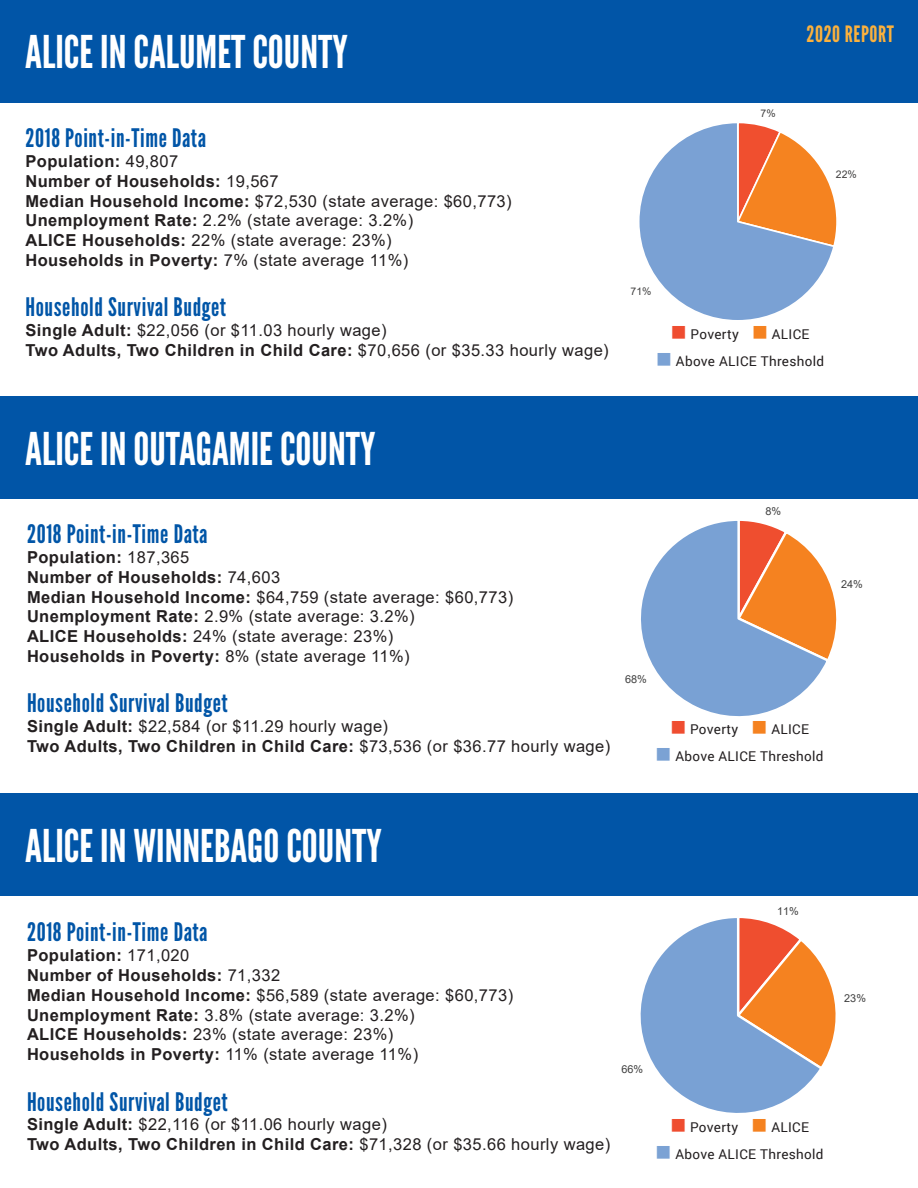
<style>
.page{position:relative;width:918px;height:1188px;background:#fff}
.page>*{position:absolute;margin:0;border:0;box-sizing:border-box;transform-origin:0 0}
.t1{font:45px "League Gothic";color:#fff}
.t2{font:25.5px "League Gothic";letter-spacing:.025em;color:#0155a7}
.t3{font:22.5px "League Gothic";letter-spacing:.025em;color:#fbb13d}
.t4{font:16.5px/19.8px "Arial";letter-spacing:.025em;color:#231f20}
.t5{font:700 16.5px/19.8px "Arial";letter-spacing:.025em;color:#231f20}
.t6{font:13.5px/27px "Roboto";letter-spacing:.025em;color:#231f20}
.t7{font:10.95px "Arial";letter-spacing:.005em;color:#404040}
.t8{font:10.5px "Arial";color:#414040}
.s1{font-weight:400}
.s2{font-weight:700}
</style>
<div class="page">
<div style="left:0;top:794px;width:918px;height:102px;background:#0155a7"></div>
<div style="left:0;top:396px;width:918px;height:103px;background:#0155a7"></div>
<div style="left:0;top:0;width:918px;height:102px;background:#0155a7"></div>
<svg style="left:639px;top:123px;width:198px;height:197px"></svg>
<svg style="left:641px;top:521px;width:196px;height:196px"></svg>
<svg style="left:640px;top:918px;width:196px;height:195px"></svg>
<h1 class="t1" style="left:25px;top:26px;width:324px">ALICE IN CALUMET COUNTY</h1>
<h2 class="t2" style="left:26px;top:123px;width:182px">2018 Point-in-Time Data</h2>
<p class="t5" style="left:26px;top:152px;width:488px">Population: <span class="s1">49,807<br></span>Number of Households: <span class="s1">19,567<br></span>Median Household Income: <span class="s1">$72,530 (state average: $60,773)<br></span>Unemployment Rate: <span class="s1">2.2% (state average: 3.2%)<br></span>ALICE Households: <span class="s1">22% (state average: 23%)<br></span>Households in Poverty: <span class="s1">7% (state average 11%)</span></p>
<h2 class="t2" style="left:26px;top:292px;width:202px">Household Survival Budget</h2>
<p class="t4" style="left:26px;top:320px;width:585px"><span class="s2">Single Adult:</span> $22,056 (or $11.03 hourly wage)<br><span class="s2">Two Adults, Two Children in Child Care:</span> $70,656 (or $35.33 hourly wage)</p>
<p class="t8" style="left:631px;top:284px;width:23px">71%</p>
<p class="t8" style="left:760px;top:106px;width:17px">7%</p>
<h3 class="t3" style="left:807px;top:21px;width:89px">2020 REPORT</h3>
<p class="t8" style="left:836px;top:167px;width:23px">22%</p>
<p class="t6" style="left:676px;top:320px;width:150px;text-indent:96px">ALICE<br>Above ALICE Threshold</p>
<p class="t6" style="left:691px;top:320px;width:50px">Poverty</p>
<h1 class="t1" style="left:25px;top:422px;width:352px">ALICE IN OUTAGAMIE COUNTY</h1>
<h2 class="t2" style="left:27px;top:519px;width:182px">2018 Point-in-Time Data</h2>
<p class="t5" style="left:27px;top:548px;width:488px">Population: <span class="s1">187,365<br></span>Number of Households: <span class="s1">74,603<br></span>Median Household Income: <span class="s1">$64,759 (state average: $60,773)<br></span>Unemployment Rate: <span class="s1">2.9% (state average: 3.2%)<br></span>ALICE Households: <span class="s1">24% (state average: 23%)<br></span>Households in Poverty: <span class="s1">8% (state average 11%)</span></p>
<h2 class="t2" style="left:27px;top:688px;width:202px">Household Survival Budget</h2>
<p class="t4" style="left:27px;top:716px;width:585px"><span class="s2">Single Adult:</span> $22,584 (or $11.29 hourly wage)<br><span class="s2">Two Adults, Two Children in Child Care:</span> $73,536 (or $36.77 hourly wage)</p>
<p class="t7" style="left:625px;top:671px;width:23px">68%</p>
<p class="t7" style="left:765px;top:503px;width:17px">8%</p>
<p class="t7" style="left:841px;top:577px;width:23px">24%</p>
<p class="t6" style="left:675px;top:715px;width:150px;text-indent:96px">ALICE<br>Above ALICE Threshold</p>
<p class="t6" style="left:690px;top:715px;width:50px">Poverty</p>
<h1 class="t1" style="left:25px;top:819px;width:358px">ALICE IN WINNEBAGO COUNTY</h1>
<h2 class="t2" style="left:27px;top:917px;width:182px">2018 Point-in-Time Data</h2>
<p class="t4" style="left:27px;top:945px;width:488px"><span class="s2">Population:</span> 171,020<br><span class="s2">Number of Households:</span> 71,332<br><span class="s2">Median Household Income:</span> $56,589 (state average: $60,773)<br><span class="s2">Unemployment Rate:</span> 3.8% (state average: 3.2%)<br><span class="s2">ALICE Households:</span> 23% (state average: 23%)<br><span class="s2">Households in Poverty:</span> 11% (state average 11%)</p>
<h2 class="t2" style="left:27px;top:1086px;width:202px">Household Survival Budget</h2>
<p class="t4" style="left:27px;top:1115px;width:585px"><span class="s2">Single Adult:</span> $22,116 (or $11.06 hourly wage)<br><span class="s2">Two Adults, Two Children in Child Care:</span> $71,328 (or $35.66 hourly wage)</p>
<p class="t7" style="left:621px;top:1062px;width:23px">66%</p>
<p class="t7" style="left:777px;top:903px;width:23px">11%</p>
<p class="t7" style="left:844px;top:991px;width:23px">23%</p>
<p class="t6" style="left:675px;top:1113px;width:150px;text-indent:96px">ALICE<br>Above ALICE Threshold</p>
<p class="t6" style="left:690px;top:1113px;width:50px">Poverty</p>
</div>
